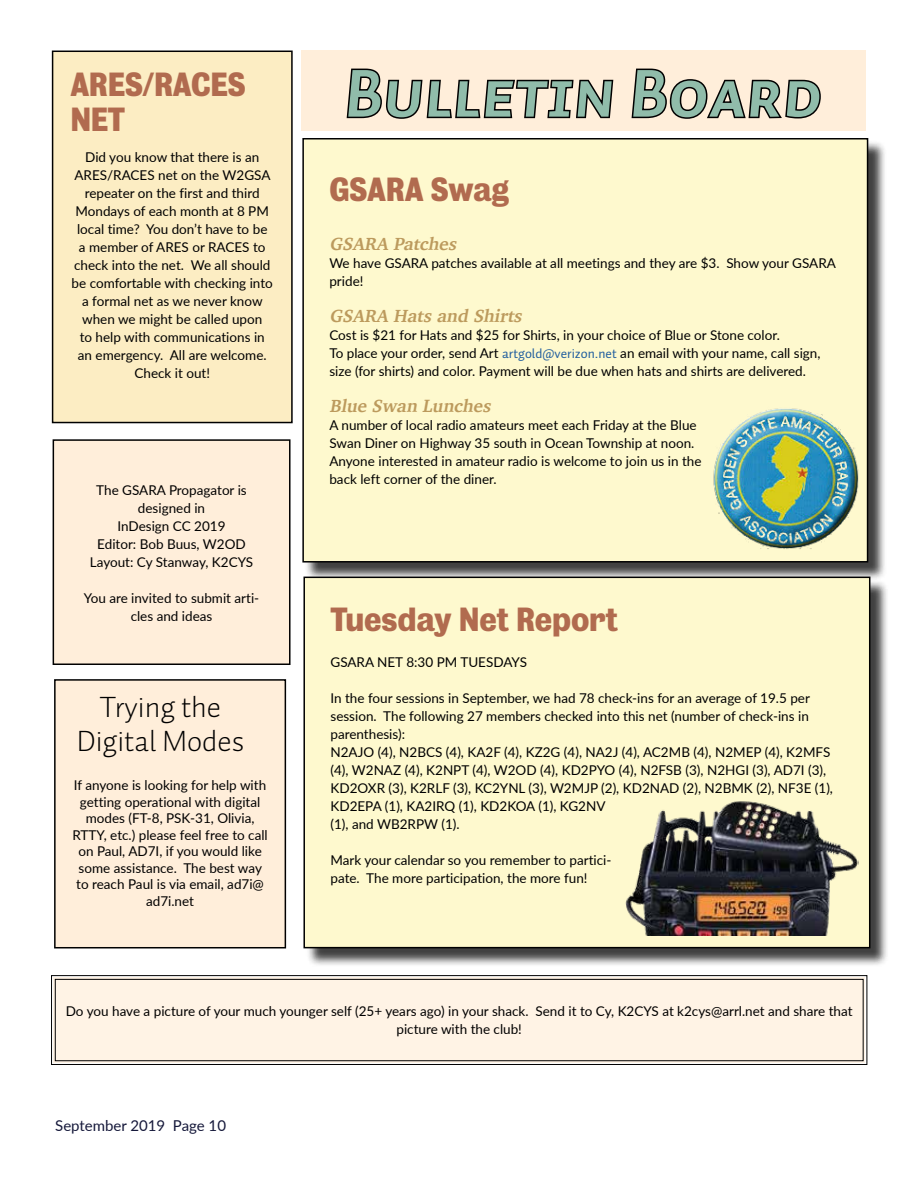
<style>
.page{position:relative;width:918px;height:1188px;background:#fff}
.page>*{position:absolute;margin:0;border:0;box-sizing:border-box;transform-origin:0 0}
.t1{font:67.5px "Auto Pro Bold Italic Small Caps";color:#90bcaa}
.t2{font:700 30.45px/34.5px "Bureau Grot";letter-spacing:-.01em;color:#b16b4f;scale:.91 1}
.t3{font:300 30px/34.5px "Auto Pro";color:#000;text-align:center}
.t4{font:italic 700 18px "Charter";color:#bc9a5d}
.t5{font:15px "Lato";color:#15183a}
.t6{font:13.5px/18px "Lato";color:#000}
.s1{font-family:"Auto Pro";color:#215e9e}
</style>
<div class="page">
<div style="left:305px;top:140px;width:582px;height:441px;background:#000;opacity:.75"></div>
<div style="left:303px;top:139px;width:565px;height:423px;background:#fef9ce"></div>
<div style="left:302px;top:138px;width:566px;height:425px;border:2px solid #000"></div>
<div style="left:53px;top:51px;width:239px;height:372px;background:#fcedc3"></div>
<div style="left:52px;top:51px;width:241px;height:372px;border:2px solid #000"></div>
<div style="left:306px;top:579px;width:583px;height:388px;background:#000;opacity:.75"></div>
<div style="left:304px;top:577px;width:566px;height:371px;background:#fef9ce"></div>
<div style="left:303px;top:577px;width:567px;height:371px;border:2px solid #000"></div>
<div style="left:301px;top:50px;width:565px;height:81px;background:#ffeeda"></div>
<svg style="left:345px;top:68px;width:270px;height:73px"></svg>
<svg style="left:631px;top:68px;width:190px;height:51px"></svg>
<div style="left:710px;top:406px;width:151px;height:131px;background:#fff;opacity:.75"></div>
<div style="left:712px;top:417px;width:149px;height:135px;background:#000;opacity:.75"></div>
<img style="left:625px;top:801px;width:234px;height:135px">
<svg style="left:51px;top:975px;width:817px;height:90px"></svg>
<div style="left:55px;top:979px;width:809px;height:82px;border:1px solid #000"></div>
<div style="left:55px;top:680px;width:230px;height:268px;background:#ffeeda"></div>
<div style="left:54px;top:679px;width:232px;height:269px;border:2px solid #000"></div>
<div style="left:53px;top:440px;width:237px;height:224px;background:#ffeeda"></div>
<div style="left:53px;top:439px;width:238px;height:226px;border:2px solid #000"></div>
<h2 class="t2" style="left:70px;top:68px;width:194px">ARES/RACES<br>NET</h2>
<p class="t6" style="left:72px;top:148px;width:203px;text-align:center">Did you know that there is an<br>ARES/RACES net on the W2GSA repeater on the first and third<br>Mondays of each month at 8 PM local time? You don’t have to be<br>a member of ARES or RACES to check into the net. We all should be comfortable with checking into a formal net as we never know when we might be called upon<br>to help with communications in an emergency. All are welcome.<br>Check it out!</p>
<p class="t6" style="left:90px;top:481px;width:165px;text-align:center">The GSARA Propagator is designed in<br>InDesign CC 2019<br>Editor: Bob Buus, W2OD<br>Layout: Cy Stanway, K2CYS</p>
<p class="t6" style="left:84px;top:589px;width:177px;text-align:center">You are invited to submit arti&shy;cles and ideas</p>
<h3 class="t3" style="left:77px;top:689px;width:169px">Trying the<br>Digital Modes</h3>
<p class="t6" style="left:72px;top:776px;width:197px;line-height:16.5px;text-align:center">If anyone is looking for help with getting operational with digital modes (FT-8, PSK-31, Olivia,<br>RTTY, etc.) please feel free to call on Paul, AD7I, if you would like some assistance. The best way to reach Paul is via email, ad7i@ ad7i.net</p>
<h1 class="t1" style="left:345px;top:46px;width:479px">Bulletin Board</h1>
<h2 class="t2" style="left:329px;top:172px;width:199px">GSARA Swag</h2>
<h3 class="t4" style="left:329px;top:229px;width:134px">GSARA Patches</h3>
<p class="t6" style="left:329px;top:254px;width:508px">We have GSARA patches available at all meetings and they are $3. Show your GSARA pride!</p>
<h3 class="t4" style="left:329px;top:301px;width:199px">GSARA Hatsand Shirts</h3>
<p class="t6" style="left:329px;top:326px;width:493px">Cost is $21 for Hats and $25 for Shirts, in your choice of Blue or Stone color.<br>To place your order, send Art <span class="s1">artgold@verizon.net</span> an email with your name, call sign, size (for shirts) and color. Payment will be due when hats and shirts are delivered.</p>
<h3 class="t4" style="left:329px;top:391px;width:168px">BlueSwan Lunches</h3>
<p class="t6" style="left:329px;top:416px;width:374px">A number of local radio amateurs meet each Friday at the Blue Swan Diner on Highway 35 south in Ocean Township at noon.<br>Anyone interested in amateur radio is welcome to join us in the back left corner of the diner.</p>
<h2 class="t2" style="left:330px;top:602px;width:318px">Tuesday Net Report</h2>
<p class="t6" style="left:330px;top:652px;width:198px">GSARA NET 8:30 PM TUESDAYS</p>
<p class="t6" style="left:330px;top:688px;width:504px">In the four sessions in September, we had 78 check-ins for an average of 19.5 per session. The following 27 members checked into this net (number of check-ins in parenthesis):<br>N2AJO (4), N2BCS (4), KA2F (4), KZ2G (4), NA2J (4), AC2MB (4), N2MEP (4), K2MFS (4), W2NAZ (4), K2NPT (4), W2OD (4), KD2PYO (4), N2FSB (3), N2HGI (3), AD7I (3), KD2OXR (3), K2RLF (3), KC2YNL (3), W2MJP (2), KD2NAD (2), N2BMK (2), NF3E (1), KD2EPA (1), KA2IRQ (1), KD2KOA (1), KG2NV<br>(1), and WB2RPW (1).</p>
<p class="t6" style="left:330px;top:850px;width:283px">Mark your calendar so you remember to partici&shy;pate. The more participation, the more fun!</p>
<p class="t6" style="left:66px;top:1002px;width:788px;text-align:center">Do you have a picture of your much younger self (25+ years ago) in your shack. Send it to Cy, K2CYS at k2cys@arrl.net and share that picture with the club!</p>
<p class="t5" style="left:55px;top:1115px;width:172px">September 2019 Page 10</p>
</div>
